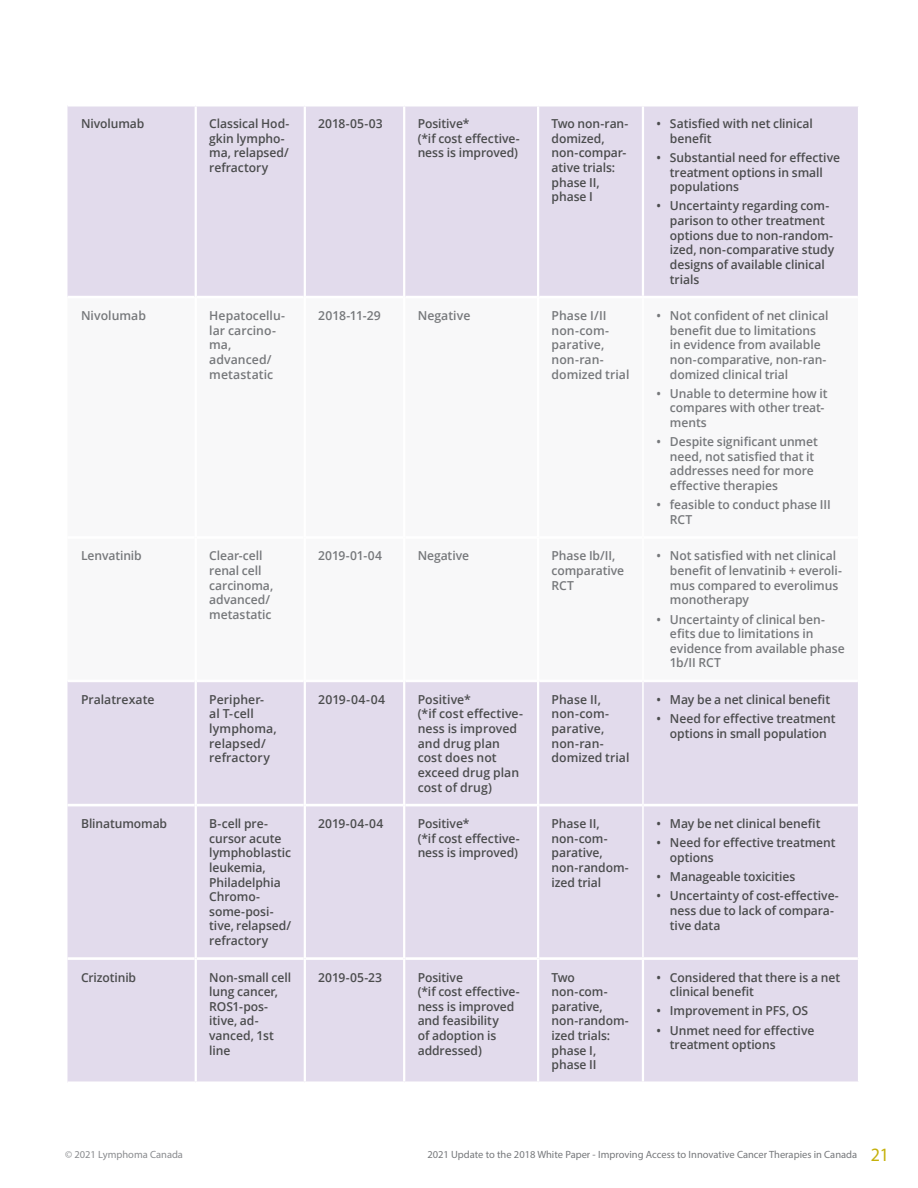
<style>
.page{position:relative;width:918px;height:1188px;background:#fff}
.page>*{position:absolute;margin:0;border:0;box-sizing:border-box;transform-origin:0 0}
.PG_Number_LEFT{font:18.9px "Myriad Pro";color:#c5b10b;scale:.95 1}
.Table-_Body{font:600 12.3px/14.7px "Open Sans";letter-spacing:-.005em;color:#4b4c4d}
.Table-_Body-2{font:600 12.3px/14.7px "Open Sans";letter-spacing:-.005em;color:#76787b}
.Table_-_Body_LIGHT{font:600 12.3px/14.7px "Open Sans";letter-spacing:.005em;color:#4b4c4d}
.Table_-_Body_LIGHT-2{font:600 12.3px/14.7px "Open Sans";letter-spacing:.005em;color:#76787b}
.t1{font:10.5px "Myriad Pro";color:#76787b}
.t2{font:10.5px "Myriad Pro";color:#8a8c8f}
</style>
<div class="page">
<div style="left:68px;top:107px;width:790px;height:974px;background:#e2dbec"></div>
<svg style="left:68px;top:298px;width:790px;height:382px"></svg>
<hr style="left:68px;top:296px;width:127px;height:2px;background:#fff">
<hr style="left:197px;top:296px;width:107px;height:2px;background:#fff">
<hr style="left:306px;top:296px;width:97px;height:2px;background:#fff">
<hr style="left:405px;top:296px;width:132px;height:2px;background:#fff">
<hr style="left:539px;top:296px;width:104px;height:2px;background:#fff">
<hr style="left:643px;top:296px;width:215px;height:2px;background:#fff">
<hr style="left:68px;top:536px;width:127px;height:3px;background:#fff">
<hr style="left:197px;top:536px;width:107px;height:3px;background:#fff">
<hr style="left:306px;top:536px;width:97px;height:3px;background:#fff">
<hr style="left:405px;top:536px;width:132px;height:3px;background:#fff">
<hr style="left:539px;top:536px;width:103px;height:3px;background:#fff">
<hr style="left:644px;top:536px;width:214px;height:3px;background:#fff">
<hr style="left:68px;top:680px;width:127px;height:2px;background:#fff">
<hr style="left:197px;top:680px;width:107px;height:2px;background:#fff">
<hr style="left:306px;top:680px;width:97px;height:2px;background:#fff">
<hr style="left:405px;top:680px;width:132px;height:2px;background:#fff">
<hr style="left:539px;top:680px;width:103px;height:2px;background:#fff">
<hr style="left:644px;top:680px;width:214px;height:2px;background:#fff">
<hr style="left:68px;top:804px;width:127px;height:2px;background:#fff">
<hr style="left:197px;top:804px;width:107px;height:2px;background:#fff">
<hr style="left:306px;top:804px;width:97px;height:2px;background:#fff">
<hr style="left:405px;top:804px;width:132px;height:2px;background:#fff">
<hr style="left:539px;top:804px;width:103px;height:2px;background:#fff">
<hr style="left:644px;top:804px;width:214px;height:2px;background:#fff">
<hr style="left:68px;top:957px;width:127px;height:3px;background:#fff">
<hr style="left:197px;top:957px;width:107px;height:3px;background:#fff">
<hr style="left:306px;top:957px;width:97px;height:3px;background:#fff">
<hr style="left:405px;top:957px;width:132px;height:3px;background:#fff">
<hr style="left:539px;top:957px;width:104px;height:3px;background:#fff">
<hr style="left:643px;top:957px;width:215px;height:3px;background:#fff">
<hr style="left:642px;top:298px;width:2px;height:239px;background:#fff">
<hr style="left:642px;top:537px;width:2px;height:144px;background:#fff">
<hr style="left:642px;top:681px;width:2px;height:124px;background:#fff">
<hr style="left:642px;top:805px;width:2px;height:152px;background:#fff">
<hr style="left:195px;top:107px;width:2px;height:190px;background:#fff">
<hr style="left:304px;top:107px;width:2px;height:190px;background:#fff">
<hr style="left:403px;top:107px;width:2px;height:190px;background:#fff">
<hr style="left:537px;top:107px;width:2px;height:190px;background:#fff">
<hr style="left:642px;top:107px;width:2px;height:189px;background:#fff">
<hr style="left:195px;top:297px;width:2px;height:240px;background:#fff">
<hr style="left:304px;top:297px;width:2px;height:240px;background:#fff">
<hr style="left:403px;top:297px;width:2px;height:240px;background:#fff">
<hr style="left:537px;top:297px;width:2px;height:240px;background:#fff">
<hr style="left:195px;top:537px;width:2px;height:144px;background:#fff">
<hr style="left:304px;top:537px;width:2px;height:144px;background:#fff">
<hr style="left:403px;top:537px;width:2px;height:144px;background:#fff">
<hr style="left:537px;top:537px;width:2px;height:144px;background:#fff">
<hr style="left:195px;top:681px;width:2px;height:124px;background:#fff">
<hr style="left:304px;top:681px;width:2px;height:124px;background:#fff">
<hr style="left:403px;top:681px;width:2px;height:124px;background:#fff">
<hr style="left:537px;top:681px;width:2px;height:124px;background:#fff">
<hr style="left:195px;top:805px;width:2px;height:154px;background:#fff">
<hr style="left:304px;top:805px;width:2px;height:154px;background:#fff">
<hr style="left:403px;top:805px;width:2px;height:154px;background:#fff">
<hr style="left:537px;top:805px;width:2px;height:154px;background:#fff">
<hr style="left:195px;top:959px;width:2px;height:122px;background:#fff">
<hr style="left:304px;top:959px;width:2px;height:122px;background:#fff">
<hr style="left:403px;top:959px;width:2px;height:122px;background:#fff">
<hr style="left:537px;top:959px;width:2px;height:122px;background:#fff">
<hr style="left:642px;top:960px;width:2px;height:121px;background:#fff">
<p class="Table-_Body" style="left:81px;top:116px;width:65px">Nivolumab</p>
<p class="Table-_Body" style="left:209px;top:116px;width:82px">Classical Hod&shy;gkin lympho&shy;ma, relapsed/ refractory</p>
<p class="Table-_Body" style="left:318px;top:116px;width:66px">2018-05-03</p>
<p class="Table-_Body" style="left:418px;top:116px;width:53px">Positive*</p>
<p class="Table-_Body" style="left:418px;top:131px;width:104px">(*if cost effective&shy;ness is improved)</p>
<p class="Table-_Body" style="left:552px;top:116px;width:78px">Two non-ran&shy;domized, non-compar&shy;ative trials: phase II, phase I</p>
<p class="Table-_Body" style="left:670px;top:116px;width:144px;text-indent:-14px">• Satisfied with net clinical benefit</p>
<p class="Table-_Body" style="left:670px;top:150px;width:172px;text-indent:-14px">• Substantial need for effective treatment options in small populations</p>
<p class="Table-_Body" style="left:670px;top:198px;width:166px;text-indent:-14px">• Uncertainty regarding com&shy;parison to other treatment options due to non-random&shy;ized, non-comparative study designs of available clinical trials</p>
<p class="Table_-_Body_LIGHT-2" style="left:81px;top:308px;width:67px">Nivolumab</p>
<p class="Table_-_Body_LIGHT-2" style="left:209px;top:308px;width:77px">Hepatocellu&shy;lar carcino&shy;ma,</p>
<p class="Table_-_Body_LIGHT-2" style="left:209px;top:352px;width:65px">advanced/ metastatic</p>
<p class="Table_-_Body_LIGHT-2" style="left:318px;top:308px;width:64px">2018-11-29</p>
<p class="Table_-_Body_LIGHT-2" style="left:418px;top:308px;width:54px">Negative</p>
<p class="Table_-_Body_LIGHT-2" style="left:552px;top:308px;width:79px">Phase I/II non-com&shy;parative, non-ran&shy;domized trial</p>
<p class="Table-_Body-2" style="left:670px;top:308px;width:160px;text-indent:-14px">• Not confident of net clinical benefit due to limitations in evidence from available non-comparative, non-ran&shy;domized clinical trial</p>
<p class="Table-_Body-2" style="left:670px;top:386px;width:159px;text-indent:-14px">• Unable to determine how it compares with other treat&shy;ments</p>
<p class="Table-_Body-2" style="left:670px;top:434px;width:149px;text-indent:-14px">• Despite significant unmet need, not satisfied that it addresses need for more effective therapies</p>
<p class="Table-_Body-2" style="left:670px;top:497px;width:162px;text-indent:-14px">• feasible to conduct phase III<br>RCT</p>
<p class="Table-_Body-2" style="left:81px;top:548px;width:62px">Lenvatinib</p>
<p class="Table-_Body-2" style="left:209px;top:548px;width:66px">Clear-cell renal cell carcinoma, advanced/ metastatic</p>
<p class="Table-_Body-2" style="left:318px;top:548px;width:65px">2019-01-04</p>
<p class="Table-_Body-2" style="left:418px;top:548px;width:53px">Negative</p>
<p class="Table-_Body-2" style="left:552px;top:548px;width:74px">Phase Ib/II, comparative<br>RCT</p>
<p class="Table-_Body-2" style="left:670px;top:548px;width:174px;text-indent:-14px">• Not satisfied with net clinical benefit of lenvatinib + everoli&shy;mus compared to everolimus monotherapy</p>
<p class="Table-_Body-2" style="left:670px;top:611px;width:176px;text-indent:-14px">• Uncertainty of clinical ben&shy;efits due to limitations in evidence from available phase<br>1b/II RCT</p>
<p class="Table_-_Body_LIGHT" style="left:81px;top:692px;width:75px">Pralatrexate</p>
<p class="Table_-_Body_LIGHT" style="left:209px;top:692px;width:69px">Peripher&shy;al T-cell lymphoma, relapsed/</p>
<p class="Table_-_Body_LIGHT" style="left:209px;top:750px;width:62px">refractory</p>
<p class="Table_-_Body_LIGHT" style="left:318px;top:692px;width:68px">2019-04-04</p>
<p class="Table_-_Body_LIGHT" style="left:418px;top:692px;width:55px">Positive*</p>
<p class="Table_-_Body_LIGHT" style="left:418px;top:706px;width:107px">(*if cost effective&shy;ness is improved and drug plan cost does not exceed drug plan cost of drug)</p>
<p class="Table-_Body" style="left:81px;top:816px;width:88px">Blinatumomab</p>
<p class="Table-_Body" style="left:209px;top:816px;width:84px">B-cell pre&shy;cursor acute lymphoblastic leukemia,<br>Philadelphia<br>Chromo&shy;some-posi&shy;tive, relapsed/ refractory</p>
<p class="Table-_Body" style="left:318px;top:816px;width:66px">2019-04-04</p>
<p class="Table-_Body" style="left:418px;top:816px;width:53px">Positive*</p>
<p class="Table-_Body" style="left:418px;top:831px;width:104px">(*if cost effective&shy;ness is improved)</p>
<p class="Table-_Body" style="left:81px;top:969px;width:57px">Crizotinib</p>
<p class="Table-_Body" style="left:209px;top:969px;width:83px">Non-small cell lung cancer,<br>ROS1-pos&shy;itive, ad&shy;vanced, 1st line</p>
<p class="Table-_Body" style="left:318px;top:969px;width:65px">2019-05-23</p>
<p class="Table-_Body" style="left:418px;top:969px;width:47px">Positive</p>
<p class="Table-_Body" style="left:418px;top:984px;width:104px">(*if cost effective&shy;ness is improved and feasibility<br>of adoption is addressed)</p>
<p class="Table_-_Body_LIGHT" style="left:552px;top:692px;width:79px">Phase II, non-com&shy;parative, non-ran&shy;domized trial</p>
<p class="Table-_Body" style="left:656px;top:692px;width:175px">• May be a net clinical benefit</p>
<p class="Table-_Body" style="left:656px;top:711px;width:181px;text-align:center">• Need for effective treatment options in small population</p>
<p class="Table-_Body" style="left:552px;top:816px;width:79px">Phase II, non-com&shy;parative, non-random&shy;ized trial</p>
<p class="Table-_Body" style="left:656px;top:816px;width:166px">• May be net clinical benefit</p>
<p class="Table-_Body" style="left:670px;top:835px;width:167px;text-indent:-14px">• Need for effective treatment options</p>
<p class="Table-_Body" style="left:656px;top:869px;width:140px">• Manageable toxicities</p>
<p class="Table-_Body" style="left:670px;top:888px;width:170px;text-indent:-14px">• Uncertainty of cost-effective&shy;ness due to lack of compara&shy;tive data</p>
<p class="Table-_Body" style="left:552px;top:969px;width:79px">Two non-com&shy;parative, non-random&shy;ized trials: phase I, phase II</p>
<p class="Table-_Body" style="left:670px;top:969px;width:172px;text-indent:-14px">• Considered that there is a net clinical benefit</p>
<p class="Table-_Body" style="left:656px;top:1003px;width:153px">• Improvement in PFS, OS</p>
<p class="Table-_Body" style="left:670px;top:1023px;width:146px;text-indent:-14px">• Unmet need for effective treatment options</p>
<p class="t2" style="left:65px;top:1148px;width:120px">© 2021 Lymphoma Canada</p>
<p class="t1" style="left:427px;top:1148px;width:431px">2021 Update to the 2018 White Paper - Improving Access to Innovative Cancer Therapies in Canada</p>
<p class="PG_Number_LEFT" style="left:871px;top:1143px;width:21px">21</p>
</div>
